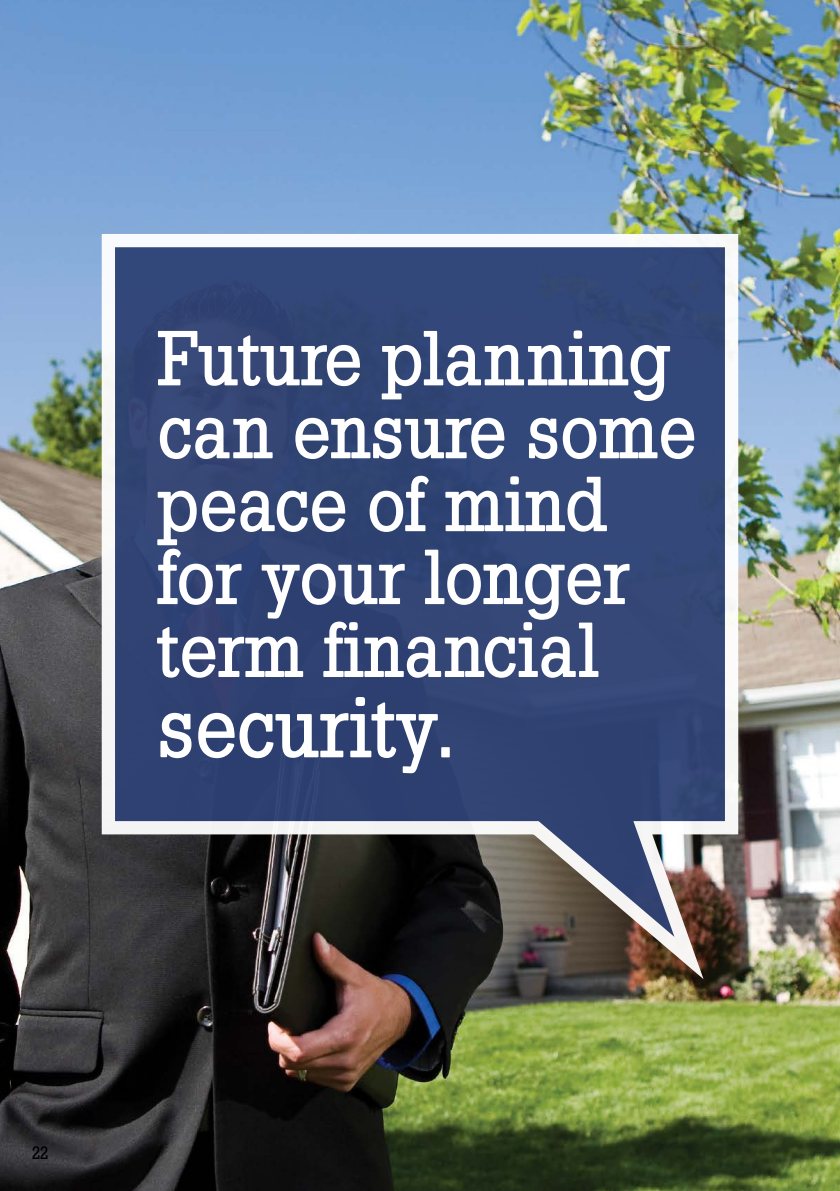
<style>
.page{position:relative;width:840px;height:1191px;background:#fff}
.page>*{position:absolute;margin:0;border:0;box-sizing:border-box;transform-origin:0 0}
.t1{font:500 85.2px "Slab Tall X";color:#fff}
.t2{font:500 77.6px/72.8px "Slab Tall X";color:#fff}
.t3{font:500 18px "Slab Tall X";color:#000}
</style>
<div class="page">
<img style="left:0;top:0;width:839px;height:1191px">
<svg style="left:95px;top:227px;width:649px;height:754px;background:#425073"></svg>
<p class="t2" style="left:157px;top:321px;width:540px">Future planning can ensure some peace of mind for your longer term financial</p>
<p class="t1" style="left:157px;top:677px;width:298px">security.</p>
<p class="t3" style="left:32px;top:1142px;width:18px">22</p>
</div>
